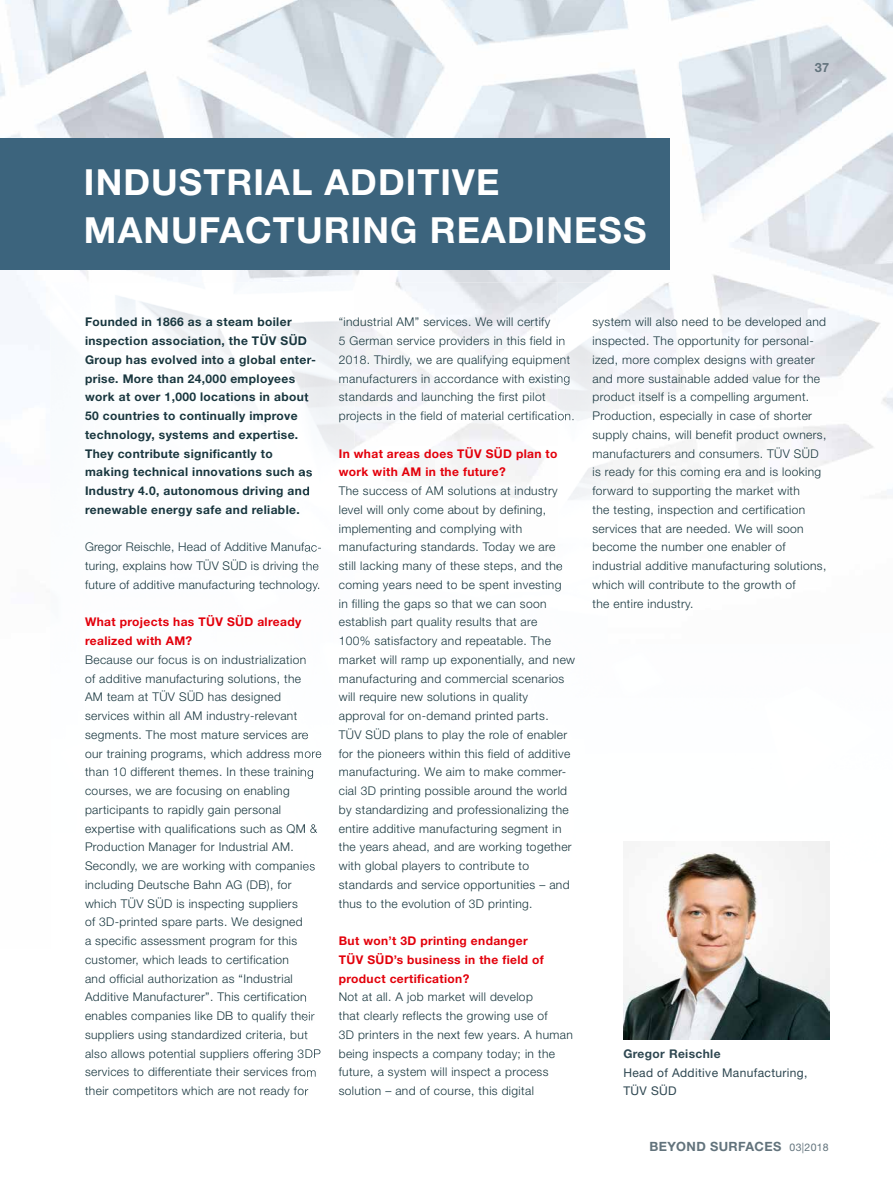
<style>
.page{position:relative;width:893px;height:1191px;background:#fff}
.page>*{position:absolute;margin:0;border:0;box-sizing:border-box;transform-origin:0 0}
.t1{font:700 36px/48px "Helvetica Neue";letter-spacing:.03em;color:#fff}
.t2{font:700 12.75px "Helvetica Neue";letter-spacing:.03em;color:#62737c}
.t3{font:300 12px/18.8px "Helvetica Neue";letter-spacing:.03em;color:#19373f}
.t4{font:700 12px/18.8px "Helvetica Neue";letter-spacing:.03em;color:#19373f}
.t5{font:700 12px/18.8px "Helvetica Neue";letter-spacing:.03em;color:#e3000b}
.t6{font:12px/18.8px "Helvetica Neue";letter-spacing:.03em;color:#2e4751}
.t7{font:700 12px "Helvetica Neue";letter-spacing:.03em;color:#2e4751}
.s1{font-weight:400;font-size:10.5px}
</style>
<div class="page">
<img style="left:0;top:0;width:52px;height:350px">
<img style="left:841px;top:0;width:52px;height:498px">
<img style="left:52px;top:0;width:789px;height:283px">
<img style="left:623px;top:841px;width:206px;height:198px">
<img style="left:50px;top:282px;width:254px;height:111px">
<img style="left:86px;top:334px;width:218px;height:13px">
<img style="left:85px;top:355px;width:219px;height:11px">
<svg style="left:304px;top:334px;width:3px;height:13px"></svg>
<svg style="left:304px;top:355px;width:11px;height:11px"></svg>
<svg style="left:304px;top:393px;width:4px;height:10px"></svg>
<svg style="left:304px;top:470px;width:8px;height:7px"></svg>
<svg style="left:304px;top:486px;width:6px;height:10px"></svg>
<img style="left:304px;top:543px;width:17px;height:9px">
<img style="left:304px;top:561px;width:15px;height:10px">
<img style="left:304px;top:582px;width:15px;height:9px">
<svg style="left:304px;top:657px;width:2px;height:7px"></svg>
<svg style="left:304px;top:732px;width:4px;height:8px"></svg>
<img style="left:304px;top:751px;width:18px;height:7px">
<svg style="left:304px;top:770px;width:10px;height:9px"></svg>
<svg style="left:304px;top:824px;width:13px;height:9px"></svg>
<svg style="left:304px;top:864px;width:11px;height:7px"></svg>
<svg style="left:304px;top:1011px;width:11px;height:10px"></svg>
<svg style="left:304px;top:1031px;width:4px;height:9px"></svg>
<img style="left:305px;top:1049px;width:16px;height:9px">
<svg style="left:304px;top:1070px;width:12px;height:6px"></svg>
<img style="left:339px;top:355px;width:219px;height:11px">
<img style="left:558px;top:283px;width:301px;height:309px">
<svg style="left:558px;top:336px;width:7px;height:11px"></svg>
<svg style="left:558px;top:355px;width:12px;height:11px"></svg>
<svg style="left:558px;top:374px;width:12px;height:11px"></svg>
<img style="left:558px;top:411px;width:15px;height:11px">
<svg style="left:558px;top:561px;width:4px;height:12px"></svg>
<svg style="left:558px;top:580px;width:3px;height:11px"></svg>
<div style="left:0;top:139px;width:669px;height:131px;background:#3c647d"></div>
<h1 class="t1" style="left:84px;top:158px;width:564px">INDUSTRIAL ADDITIVE<br>MANUFACTURING READINESS</h1>
<p class="t2" style="left:815px;top:60px;width:16px">37</p>
<p class="t4" style="left:85px;top:312px;width:232px">Founded in 1866 as a steam boiler inspection association, the TÜV SÜD Group has evolved into a global enter&shy;prise. More than 24,000 employees work at over 1,000 locations in about 50 countries to continually improve technology, systems and expertise.<br>They contribute significantly to making technical innovations such as Industry 4.0, autonomous driving and renewable energy safe and reliable.</p>
<p class="t3" style="left:85px;top:537px;width:238px">Gregor Reischle, Head of Additive Manufac&shy;turing, explains how TÜV SÜD is driving the future of additive manufacturing technology.</p>
<p class="t5" style="left:85px;top:612px;width:218px">What projects has TÜV SÜD already realized with AM?</p>
<p class="t3" style="left:85px;top:650px;width:238px">Because our focus is on industrialization<br>of additive manufacturing solutions, the AM team at TÜV SÜD has designed services within all AM industry-relevant segments. The most mature services are our training programs, which address more than 10 different themes. In these training courses, we are focusing on enabling participants to rapidly gain personal expertise with qualifications such as QM &amp; Production Manager for Industrial AM.<br>Secondly, we are working with companies including Deutsche Bahn AG (DB), for which TÜV SÜD is inspecting suppliers<br>of 3D-printed spare parts. We designed<br>a specific assessment program for this customer, which leads to certification<br>and official authorization as “Industrial Additive Manufacturer”. This certification enables companies like DB to qualify their suppliers using standardized criteria, but also allows potential suppliers offering 3DP services to differentiate their services from their competitors which are not ready for</p>
<p class="t3" style="left:339px;top:312px;width:237px">“industrial AM” services. We will certify<br>5 German service providers in this field in 2018. Thirdly, we are qualifying equipment manufacturers in accordance with existing standards and launching the first pilot projects in the field of material certification.</p>
<p class="t5" style="left:339px;top:444px;width:220px">In what areas does TÜV SÜD plan to work with AM in the future?</p>
<p class="t3" style="left:339px;top:481px;width:238px">The success of AM solutions at industry level will only come about by defining, implementing and complying with manufacturing standards. Today we are still lacking many of these steps, and the coming years need to be spent investing<br>in filling the gaps so that we can soon establish part quality results that are<br>100% satisfactory and repeatable. The market will ramp up exponentially, and new manufacturing and commercial scenarios will require new solutions in quality approval for on-demand printed parts.<br>TÜV SÜD plans to play the role of enabler for the pioneers within this field of additive manufacturing. We aim to make commer&shy;cial 3D printing possible around the world by standardizing and professionalizing the entire additive manufacturing segment in the years ahead, and are working together with global players to contribute to standards and service opportunities – and thus to the evolution of 3D printing.</p>
<p class="t5" style="left:339px;top:931px;width:207px">But won’t 3D printing endanger<br>TÜV SÜD’s business in the field of product certification?</p>
<p class="t3" style="left:339px;top:987px;width:236px">Not at all. A job market will develop<br>that clearly reflects the growing use of<br>3D printers in the next few years. A human being inspects a company today; in the future, a system will inspect a process solution – and of course, this digital</p>
<p class="t3" style="left:592px;top:312px;width:235px">system will also need to be developed and inspected. The opportunity for personal&shy;ized, more complex designs with greater and more sustainable added value for the product itself is a compelling argument.<br>Production, especially in case of shorter supply chains, will benefit product owners, manufacturers and consumers. TÜV SÜD is ready for this coming era and is looking forward to supporting the market with<br>the testing, inspection and certification services that are needed. We will soon become the number one enabler of industrial additive manufacturing solutions, which will contribute to the growth of<br>the entire industry.</p>
<p class="t7" style="left:623px;top:1046px;width:99px">Gregor Reischle</p>
<p class="t6" style="left:623px;top:1062px;width:186px">Head of Additive Manufacturing,<br>TÜV SÜD</p>
<p class="t2" style="left:649px;top:1138px;width:181px">BEYOND SURFACES <span class="s1">03|2018</span></p>
</div>
